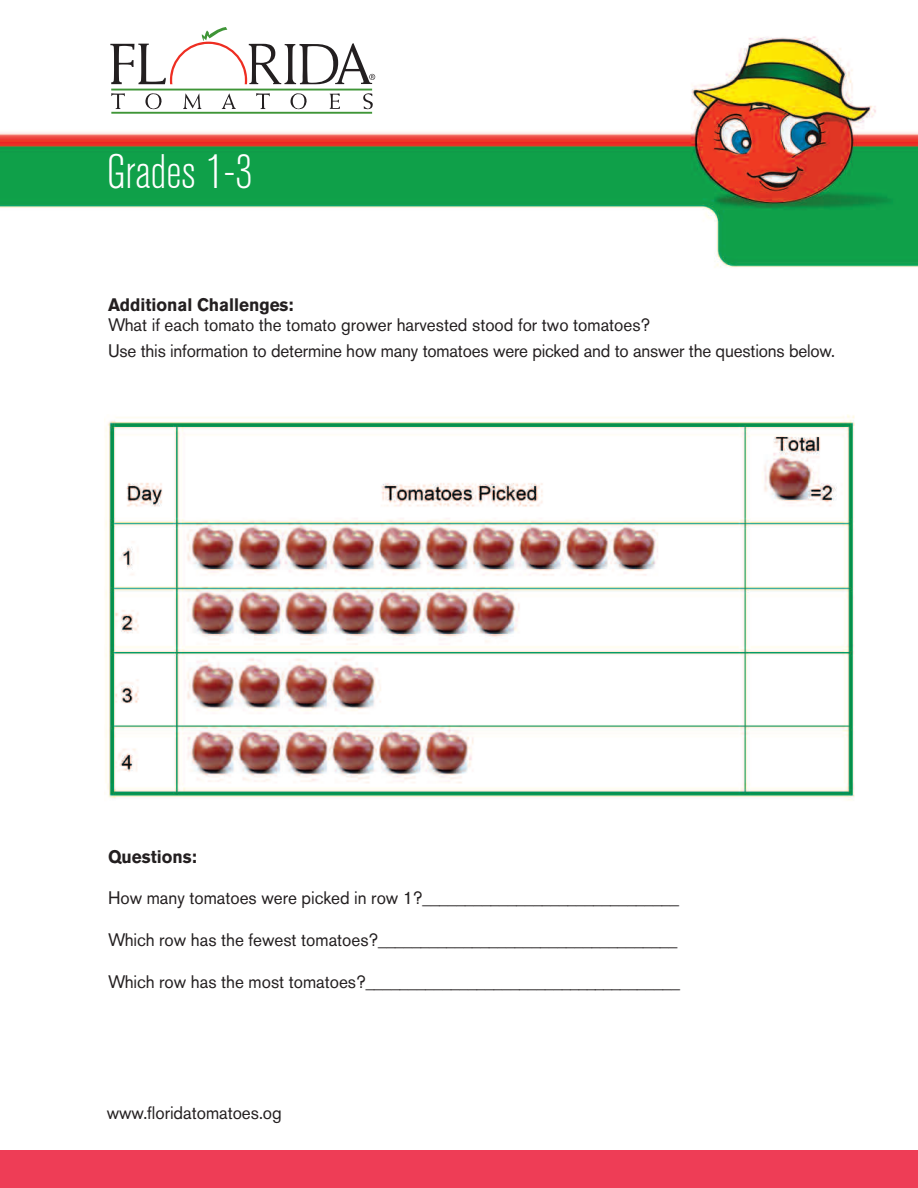
<style>
.page{position:relative;width:918px;height:1188px;background:#fff}
.page>*{position:absolute;margin:0;border:0;box-sizing:border-box;transform-origin:0 0}
.t1{font:300 condensed 48px "Akzidenz Grotesk BE";color:#fff}
.t2{font:18px/25.7px "Akzidenz Grotesk BE";color:#231f20;scale:.95 1}
.t3{font:700 18px "Akzidenz Grotesk BE";color:#231f20;scale:.95 1}
</style>
<div class="page">
<img style="left:0;top:36px;width:918px;height:232px">
<div style="left:107px;top:27px;width:281px;height:87px;background:#fff"></div>
<hr style="left:111px;top:89px;width:261px;height:2px;background:#3f9537">
<svg style="left:111px;top:93px;width:262px;height:21px"></svg>
<svg style="left:110px;top:27px;width:265px;height:58px"></svg>
<div style="left:0;top:1150px;width:918px;height:38px;background:#ee3d56"></div>
<img style="left:105px;top:414px;width:750px;height:387px">
<h1 class="t1" style="left:107px;top:155px;width:147px">Grades 1-3</h1>
<p class="t3" style="left:108px;top:298px;width:197px">Additional Challenges:</p>
<p class="t2" style="left:108px;top:314px;width:767px">What if each tomato the tomato grower harvested stood for two tomatoes?<br>Use this information to determine how many tomatoes were picked and to answer the questions below.</p>
<p class="t3" style="left:108px;top:850px;width:95px">Questions:</p>
<p class="t2" style="left:108px;top:887px;width:603px">How many tomatoes were picked in row 1?______________________________</p>
<p class="t2" style="left:108px;top:929px;width:601px">Which row has the fewest tomatoes?___________________________________</p>
<p class="t2" style="left:108px;top:970px;width:604px">Which row has the most tomatoes?_____________________________________</p>
<p class="t2" style="left:107px;top:1102px;width:186px">www.floridatomatoes.og</p>
</div>
